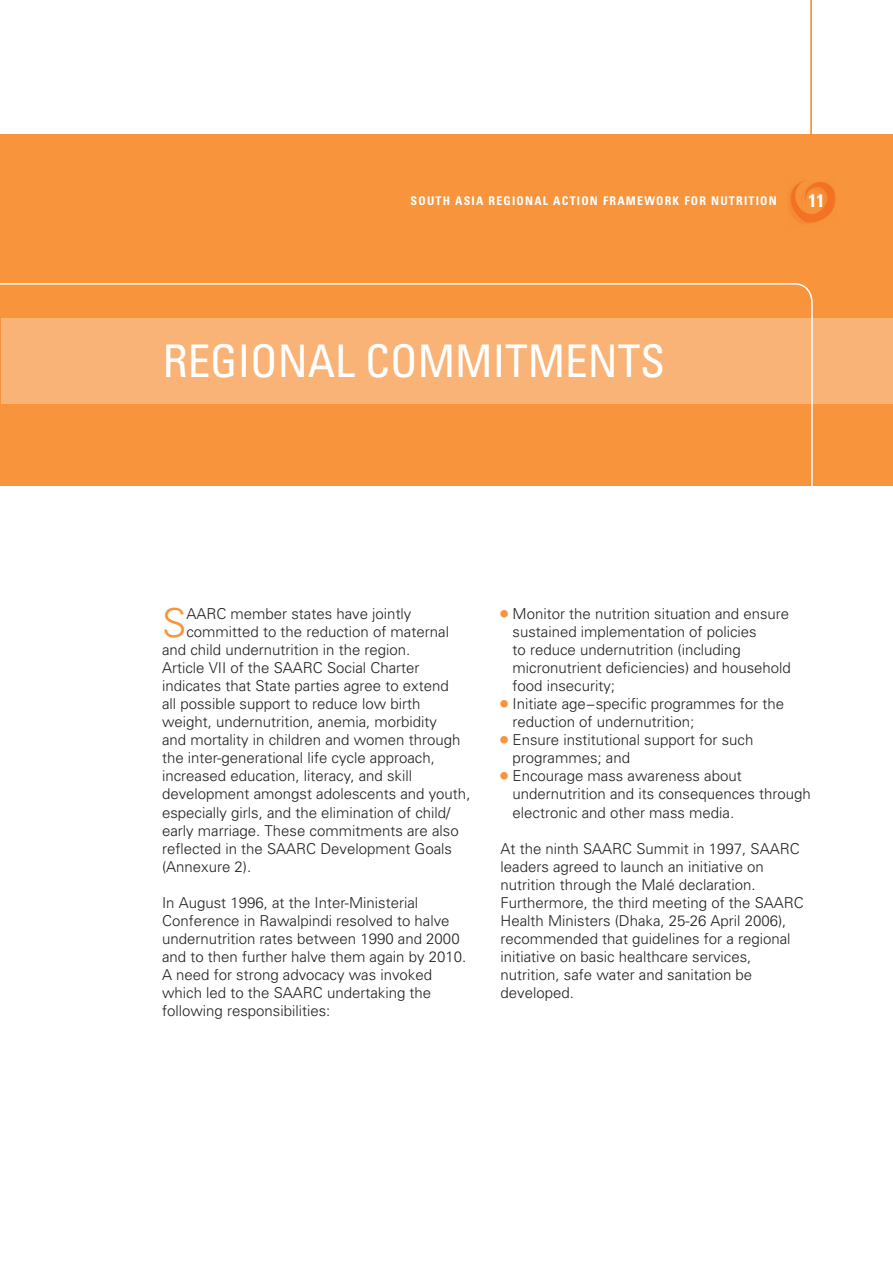
<style>
.page{position:relative;width:893px;height:1263px;background:#fff}
.page>*{position:absolute;margin:0;border:0;box-sizing:border-box;transform-origin:0 0}
.t1{font:condensed 45px "Univers";color:#fff}
.Body_text{font:300 39.9px "Univers";color:#f7943c}
.t2{font:700 condensed 18px "Univers";color:#fff}
.Body_text-2{font:300 15px/18px "Univers";color:#231f20}
.t3{font:700 condensed 12px "Univers";letter-spacing:.1em;color:#fff}
</style>
<div class="page">
<svg style="left:0;top:0;width:812px;height:286px"></svg>
<div style="left:1px;top:135px;width:892px;height:351px;background:#f7943c"></div>
<svg style="left:1px;top:283px;width:812px;height:203px"></svg>
<div style="left:1px;top:318px;width:892px;height:86px;background:#f9b376"></div>
<p class="t3" style="left:411px;top:193px;width:368px">SOUTH ASIA REGIONAL ACTION FRAMEWORK FOR NUTRITION</p>
<p class="t2" style="left:808px;top:190px;width:17px">11</p>
<p class="t1" style="left:163px;top:333px;width:504px">REGIONAL COMMITMENTS</p>
<p class="Body_text" style="left:162px;top:599px;width:26px">S</p>
<p class="Body_text-2" style="left:186px;top:605px;width:227px">AARC member states have jointly</p>
<p class="Body_text-2" style="left:186px;top:623px;width:264px">committed to the reduction of maternal</p>
<p class="Body_text-2" style="left:162px;top:641px;width:250px">and child undernutrition in the region.</p>
<p class="Body_text-2" style="left:162px;top:659px;width:259px">Article VII of the SAARC Social Charter</p>
<p class="Body_text-2" style="left:162px;top:677px;width:288px">indicates that State parties agree to extend</p>
<p class="Body_text-2" style="left:162px;top:695px;width:260px">all possible support to reduce low birth</p>
<p class="Body_text-2" style="left:162px;top:713px;width:277px">weight, undernutrition, anemia, morbidity</p>
<p class="Body_text-2" style="left:162px;top:731px;width:300px">and mortality in children and women through</p>
<p class="Body_text-2" style="left:162px;top:749px;width:274px">the inter-generational life cycle approach,</p>
<p class="Body_text-2" style="left:162px;top:767px;width:252px">increased education, literacy, and skill</p>
<p class="Body_text-2" style="left:162px;top:785px;width:310px">development amongst adolescents and youth,</p>
<p class="Body_text-2" style="left:162px;top:803px;width:290px">especially girls, and the elimination of child/</p>
<p class="Body_text-2" style="left:162px;top:821px;width:298px">early marriage. These commitments are also</p>
<p class="Body_text-2" style="left:162px;top:839px;width:292px">reflected in the SAARC Development Goals</p>
<p class="Body_text-2" style="left:162px;top:857px;width:91px">(Annexure 2).</p>
<p class="Body_text-2" style="left:162px;top:893px;width:306px">In August 1996, at the Inter-Ministerial Conference in Rawalpindi resolved to halve undernutrition rates between 1990 and 2000 and to then further halve them again by 2010.<br>A need for strong advocacy was invoked which led to the SAARC undertaking the following responsibilities:</p>
<p class="Body_text-2" style="left:512px;top:605px;width:280px;text-indent:-12px"><sup>■</sup> Monitor the nutrition situation and ensure sustained implementation of policies<br>to reduce undernutrition (including micronutrient deficiencies) and household food insecurity;</p>
<p class="Body_text-2" style="left:512px;top:695px;width:273px;text-indent:-12px"><sup>■</sup> Initiate age−specific programmes for the reduction of undernutrition;</p>
<p class="Body_text-2" style="left:512px;top:731px;width:242px;text-indent:-12px"><sup>■</sup> Ensure institutional support for such programmes; and</p>
<p class="Body_text-2" style="left:512px;top:767px;width:300px;text-indent:-12px"><sup>■</sup> Encourage mass awareness about undernutrition and its consequences through electronic and other mass media.</p>
<p class="Body_text-2" style="left:500px;top:839px;width:305px">At the ninth SAARC Summit in 1997, SAARC leaders agreed to launch an initiative on nutrition through the Malé declaration.<br>Furthermore, the third meeting of the SAARC Health Ministers (Dhaka, 25-26 April 2006), recommended that guidelines for a regional initiative on basic healthcare services, nutrition, safe water and sanitation be developed.</p>
</div>
